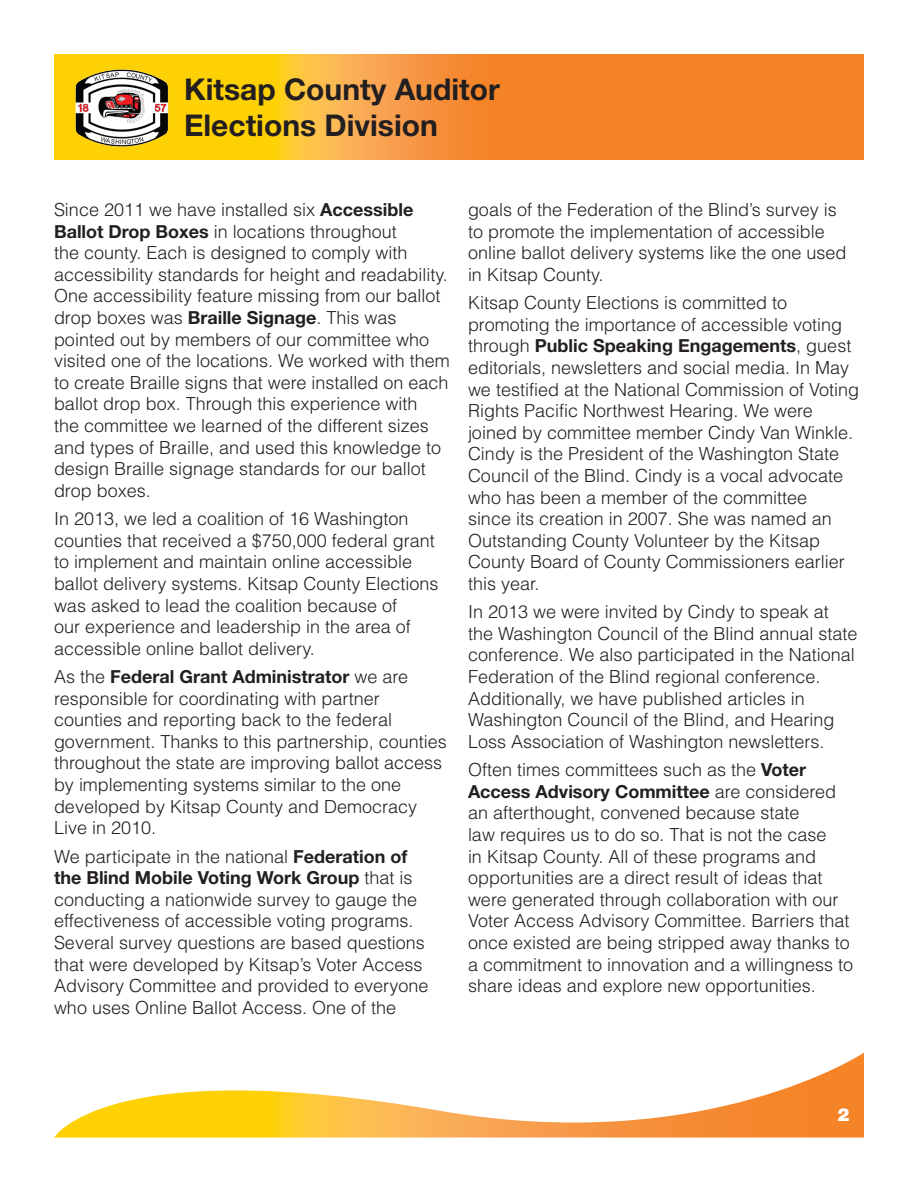
<style>
.page{position:relative;width:918px;height:1188px;background:#fff}
.page>*{position:absolute;margin:0;border:0;box-sizing:border-box;transform-origin:0 0}
.t1{font:700 30px/36px "Helvetica Neue LT Std";color:#231f20}
.Paragraph_Style_1{font:300 18px/21.6px "Helvetica";color:#231f20}
.t2{font:900 18px "Helvetica Neue LT Std";color:#fff}
.s1{font-family:"Helvetica Neue LT Std";font-weight:700}
</style>
<div class="page">
<svg style="left:54px;top:1053px;width:810px;height:85px"></svg>
<svg style="left:54px;top:54px;width:809px;height:106px;background:#f79c28"></svg>
<img style="left:72px;top:62px;width:100px;height:90px">
<p class="t1" style="left:184px;top:70px;width:317px">Kitsap County Auditor<br>Elections Division</p>
<p class="Paragraph_Style_1" style="left:54px;top:198px;width:397px">Since 2011 we have installed six <span class="s1">Accessible Ballot Drop Boxes</span> in locations throughout<br>the county. Each is designed to comply with accessibility standards for height and readability.<br>One accessibility feature missing from our ballot drop boxes was <span class="s1">Braille Signage</span>. This was pointed out by members of our committee who visited one of the locations. We worked with them to create Braille signs that were installed on each ballot drop box. Through this experience with<br>the committee we learned of the different sizes and types of Braille, and used this knowledge to design Braille signage standards for our ballot drop boxes.</p>
<p class="Paragraph_Style_1" style="left:54px;top:507px;width:386px">In 2013, we led a coalition of 16 Washington counties that received a $750,000 federal grant to implement and maintain online accessible ballot delivery systems. Kitsap County Elections was asked to lead the coalition because of<br>our experience and leadership in the area of accessible online ballot delivery.</p>
<p class="Paragraph_Style_1" style="left:54px;top:665px;width:394px">As the <span class="s1">Federal Grant Administrator</span> we are responsible for coordinating with partner counties and reporting back to the federal government. Thanks to this partnership, counties throughout the state are improving ballot access by implementing systems similar to the one developed by Kitsap County and Democracy Live in 2010.</p>
<p class="Paragraph_Style_1" style="left:54px;top:845px;width:376px">We participate in the national <span class="s1">Federation of the Blind Mobile Voting Work Group</span> that is conducting a nationwide survey to gauge the effectiveness of accessible voting programs.<br>Several survey questions are based questions that were developed by Kitsap’s Voter Access Advisory Committee and provided to everyone who uses Online Ballot Access. One of the</p>
<p class="Paragraph_Style_1" style="left:468px;top:198px;width:380px">goals of the Federation of the Blind’s survey is to promote the implementation of accessible online ballot delivery systems like the one used in Kitsap County.</p>
<p class="Paragraph_Style_1" style="left:468px;top:291px;width:393px">Kitsap County Elections is committed to promoting the importance of accessible voting through <span class="s1">Public Speaking Engagements</span>, guest editorials, newsletters and social media. In May we testified at the National Commission of Voting Rights Pacific Northwest Hearing. We were joined by committee member Cindy Van Winkle.<br>Cindy is the President of the Washington State Council of the Blind. Cindy is a vocal advocate who has been a member of the committee<br>since its creation in 2007. She was named an Outstanding County Volunteer by the Kitsap County Board of County Commissioners earlier this year.</p>
<p class="Paragraph_Style_1" style="left:468px;top:601px;width:391px">In 2013 we were invited by Cindy to speak at the Washington Council of the Blind annual state conference. We also participated in the National Federation of the Blind regional conference.<br>Additionally, we have published articles in Washington Council of the Blind, and Hearing Loss Association of Washington newsletters.</p>
<p class="Paragraph_Style_1" style="left:468px;top:759px;width:387px">Often times committees such as the <span class="s1">Voter Access Advisory Committee</span> are considered an afterthought, convened because state<br>law requires us to do so. That is not the case<br>in Kitsap County. All of these programs and opportunities are a direct result of ideas that were generated through collaboration with our Voter Access Advisory Committee. Barriers that once existed are being stripped away thanks to a commitment to innovation and a willingness to share ideas and explore new opportunities.</p>
<p class="t2" style="left:837px;top:1104px;width:14px">2</p>
</div>
